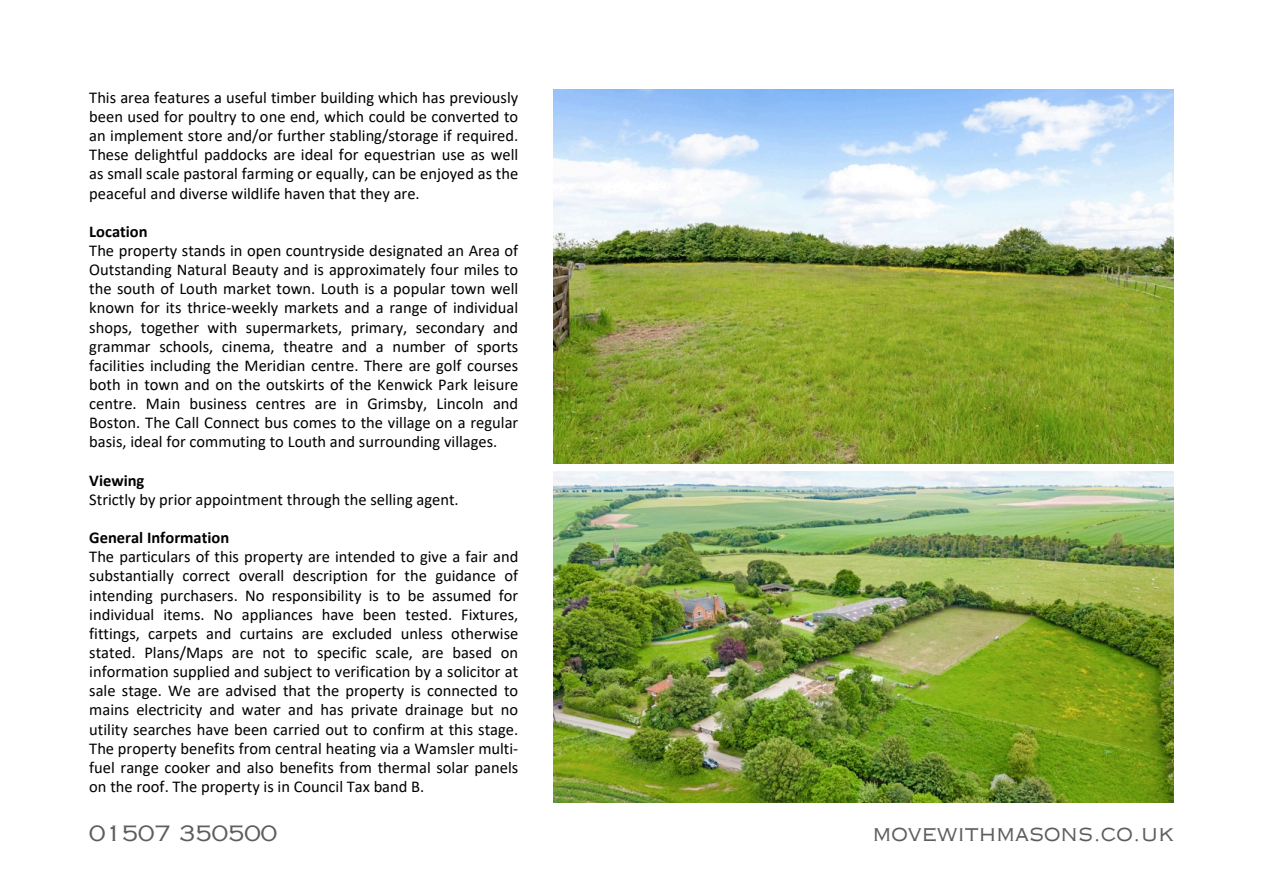
<style>
.page{position:relative;width:1263px;height:894px;background:#fff}
.page>*{position:absolute;margin:0;border:0;box-sizing:border-box;transform-origin:0 0}
.t1{font:21px "Copperplate Gothic LT Pro 32 AB";color:#5d5d5b}
.t2{font:16.5px/19.2px "Calibri";color:#000;text-align:justify}
.t3{font:700 16.5px "Calibri";color:#000}
</style>
<div class="page">
<img style="left:554px;top:89px;width:619px;height:374px">
<img style="left:554px;top:471px;width:619px;height:331px">
<p class="t2" style="left:89px;top:89px;width:430px">This area features a useful timber building which has previously been used for poultry to one end, which could be converted to an implement store and/or further stabling/storage if required.<br>These delightful paddocks are ideal for equestrian use as well as small scale pastoral farming or equally, can be enjoyed as the peaceful and diverse wildlife haven that they are.</p>
<p class="t3" style="left:89px;top:224px;width:60px">Location</p>
<p class="t2" style="left:89px;top:242px;width:431px">The property stands in open countryside designated an Area of Outstanding Natural Beauty and is approximately four miles to the south of Louth market town. Louth is a popular town well known for its thrice-weekly markets and a range of individual shops, together with supermarkets, primary, secondary and grammar schools, cinema, theatre and a number of sports facilities including the Meridian centre. There are golf courses both in town and on the outskirts of the Kenwick Park leisure centre. Main business centres are in Grimsby, Lincoln and Boston. The Call Connect bus comes to the village on a regular basis, ideal for commuting to Louth and surrounding villages.</p>
<p class="t3" style="left:89px;top:473px;width:57px">Viewing</p>
<p class="t2" style="left:89px;top:491px;width:371px">Strictly by prior appointment through the selling agent.</p>
<p class="t3" style="left:89px;top:530px;width:141px">General Information</p>
<p class="t2" style="left:89px;top:548px;width:431px">The particulars of this property are intended to give a fair and substantially correct overall description for the guidance of intending purchasers. No responsibility is to be assumed for individual items. No appliances have been tested. Fixtures, fittings, carpets and curtains are excluded unless otherwise stated. Plans/Maps are not to specific scale, are based on information supplied and subject to verification by a solicitor at sale stage. We are advised that the property is connected to mains electricity and water and has private drainage but no utility searches have been carried out to confirm at this stage.<br>The property benefits from central heating via a Wamsler multi&shy;fuel range cooker and also benefits from thermal solar panels on the roof. The property is in Council Tax band B.</p>
<p class="t1" style="left:89px;top:825px;width:189px">01507 350500</p>
<p class="t1" style="left:873px;top:825px;width:302px">MOVEWITHMASONS.CO.UK</p>
</div>
